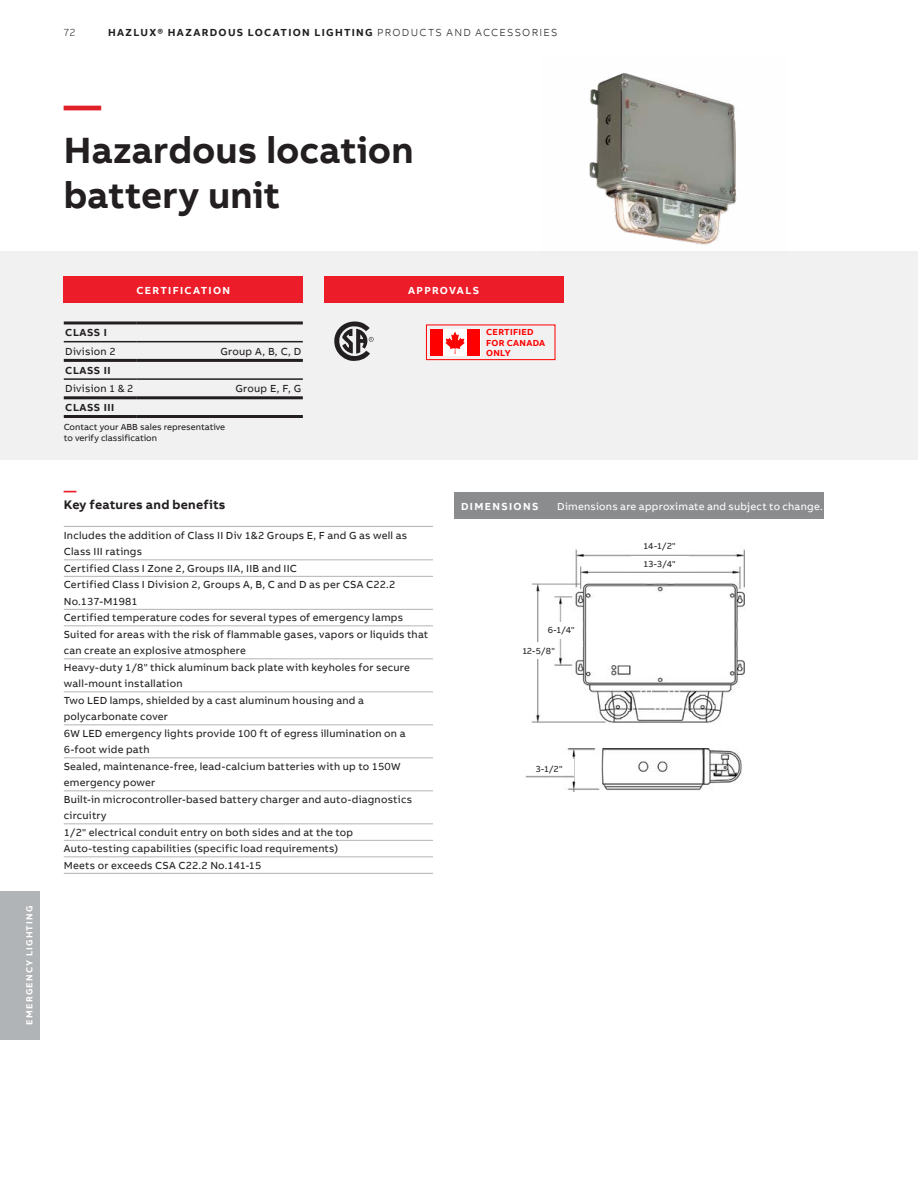
<style>
.page{position:relative;width:918px;height:1188px;background:#fff}
.page>*{position:absolute;margin:0;border:0;box-sizing:border-box;transform-origin:0 0}
.t1{font:700 37.5px/45px "AB Bvoice";color:#231f20}
.t2{font:700 37.5px "AB Bvoice";color:#e01f26}
.t3{font:700 12.75px "AB Bvoice";letter-spacing:.015em;color:#231f20}
.t4{font:700 12.75px "AB Bvoice";color:#ed1c29}
.t5{font:10.5px/16.5px "AB Bvoice";letter-spacing:.02em;color:#231f20}
.t6{font:700 10.5px "AB Bvoice";letter-spacing:.115em;color:#231f20}
.t7{font:10.5px "AB Bvoice";letter-spacing:.02em;color:#fff}
.t8{font:700 10.5px "AB Bvoice";letter-spacing:.125em;color:#fff}
.t9{font:700 10.5px "AB Bvoice";letter-spacing:.05em;color:#231f20}
.t10{font:300 10.5px "AB Bvoice";color:#231f20}
.t11{font:9px/10.8px "AB Bvoice";color:#231f20}
.t12{font:700 9px/10.5px "AB Bvoice";letter-spacing:.035em;color:#f00}
.t13{font:700 9px "AB Bvoice";letter-spacing:.135em;color:#fff}
.s1{font-weight:300}
</style>
<div class="page">
<hr style="left:64px;top:526px;width:369px;height:1px;background:#b1b4b6">
<hr style="left:64px;top:559px;width:369px;height:1px;background:#b1b4b6">
<hr style="left:64px;top:576px;width:369px;height:1px;background:#b1b4b6">
<hr style="left:64px;top:609px;width:369px;height:1px;background:#b1b4b6">
<hr style="left:64px;top:625px;width:369px;height:1px;background:#b1b4b6">
<hr style="left:64px;top:658px;width:369px;height:1px;background:#b1b4b6">
<hr style="left:64px;top:691px;width:369px;height:1px;background:#b1b4b6">
<hr style="left:64px;top:724px;width:369px;height:1px;background:#b1b4b6">
<hr style="left:64px;top:757px;width:369px;height:1px;background:#b1b4b6">
<hr style="left:64px;top:790px;width:369px;height:1px;background:#b1b4b6">
<hr style="left:64px;top:823px;width:369px;height:1px;background:#b1b4b6">
<hr style="left:64px;top:840px;width:369px;height:1px;background:#b1b4b6">
<hr style="left:64px;top:856px;width:369px;height:1px;background:#b1b4b6">
<hr style="left:64px;top:873px;width:369px;height:1px;background:#b1b4b6">
<div style="left:0;top:891px;width:40px;height:149px;background:#b1b4b6"></div>
<div style="left:454px;top:492px;width:370px;height:27px;background:#8a8c8e"></div>
<div style="left:0;top:251px;width:918px;height:209px;background:#f1f1f2"></div>
<div style="left:324px;top:276px;width:239px;height:27px;background:#ed1c29"></div>
<div style="left:64px;top:276px;width:239px;height:27px;background:#ed1c29"></div>
<img style="left:589px;top:73px;width:148px;height:172px">
<svg style="left:334px;top:321px;width:40px;height:40px"></svg>
<div style="left:426px;top:325px;width:129px;height:35px;border:1px solid #f00"></div>
<svg style="left:442px;top:329px;width:38px;height:27px"></svg>
<div style="left:468px;top:329px;width:12px;height:26px;background:#f00"></div>
<div style="left:430px;top:329px;width:12px;height:27px;background:#f00"></div>
<svg style="left:445px;top:332px;width:20px;height:22px"></svg>
<svg style="left:64px;top:324px;width:239px;height:76px"></svg>
<hr style="left:64px;top:321px;width:72px;height:3px;background:#231f20">
<hr style="left:136px;top:321px;width:167px;height:3px;background:#231f20">
<hr style="left:64px;top:359px;width:72px;height:3px;background:#231f20">
<hr style="left:136px;top:359px;width:167px;height:3px;background:#231f20">
<hr style="left:64px;top:396px;width:72px;height:3px;background:#231f20">
<hr style="left:136px;top:396px;width:167px;height:3px;background:#231f20">
<hr style="left:64px;top:341px;width:72px;height:1px;background:#231f20">
<hr style="left:136px;top:341px;width:167px;height:1px;background:#231f20">
<hr style="left:64px;top:378px;width:72px;height:2px;background:#231f20">
<hr style="left:136px;top:378px;width:167px;height:2px;background:#231f20">
<hr style="left:64px;top:415px;width:72px;height:3px;background:#231f20">
<hr style="left:136px;top:415px;width:167px;height:3px;background:#231f20">
<img style="left:531px;top:549px;width:214px;height:174px">
<img style="left:567px;top:749px;width:175px;height:42px">
<img style="left:525px;top:760px;width:48px;height:20px">
<div style="left:631px;top:537px;width:57px;height:17px;background:#fff"></div>
<div style="left:631px;top:556px;width:57px;height:15px;background:#fff"></div>
<div style="left:526px;top:761px;width:46px;height:14px;background:#fff"></div>
<div style="left:518px;top:622px;width:19px;height:62px;background:#fff"></div>
<div style="left:540px;top:600px;width:18px;height:62px;background:#fff"></div>
<div style="left:522px;top:642px;width:34px;height:17px;background:#fff"></div>
<div style="left:544px;top:622px;width:34px;height:17px;background:#fff"></div>
<p class="t13" style="left:24px;top:1025px;width:120px;rotate:-90deg">EMERGENCY LIGHTING</p>
<p class="t10" style="left:64px;top:26px;width:13px">72</p>
<p class="t6" style="left:108px;top:25px;width:451px">HAZLUX® HAZARDOUS LOCATION LIGHTING <span class="s1">PRODUCTS AND ACCESSORIES</span></p>
<h1 class="t2" style="left:64px;top:81px;width:39px">—</h1>
<h1 class="t1" style="left:64px;top:128px;width:351px">Hazardous location battery unit</h1>
<p class="t8" style="left:136px;top:284px;width:95px">CERTIFICATION</p>
<p class="t8" style="left:408px;top:284px;width:72px">APPROVALS</p>
<p class="t6" style="left:65px;top:326px;width:43px">CLASS I</p>
<p class="t5" style="left:65px;top:343px;width:52px">Division 2</p>
<p class="t5" style="left:221px;top:343px;width:82px">Group A, B, C, D</p>
<p class="t6" style="left:65px;top:363px;width:47px">CLASS II</p>
<p class="t5" style="left:65px;top:380px;width:69px">Division 1 &amp; 2</p>
<p class="t5" style="left:235px;top:380px;width:67px">Group E, F, G</p>
<p class="t9" style="left:65px;top:401px;width:50px">CLASS III</p>
<p class="t11" style="left:64px;top:422px;width:163px">Contact your ABB sales representative to verify classification</p>
<p class="t12" style="left:486px;top:327px;width:61px">CERTIFIED<br>FOR CANADA<br>ONLY</p>
<p class="t4" style="left:64px;top:483px;width:14px">—</p>
<p class="t3" style="left:64px;top:496px;width:163px">Key features and benefits</p>
<p class="t5" style="left:64px;top:527px;width:366px">Includes the addition of Class II Div 1&amp;2 Groups E, F and G as well as Class III ratings<br>Certified Class I Zone 2, Groups IIA, IIB and IIC<br>Certified Class I Division 2, Groups A, B, C and D as per CSA C22.2<br>No.137-M1981<br>Certified temperature codes for several types of emergency lamps Suited for areas with the risk of flammable gases, vapors or liquids that can create an explosive atmosphere<br>Heavy-duty 1/8" thick aluminum back plate with keyholes for secure wall-mount installation<br>Two LED lamps, shielded by a cast aluminum housing and a polycarbonate cover<br>6W LED emergency lights provide 100 ft of egress illumination on a 6-foot wide path<br>Sealed, maintenance-free, lead-calcium batteries with up to 150W emergency power<br>Built-in microcontroller-based battery charger and auto-diagnostics circuitry<br>1/2" electrical conduit entry on both sides and at the top<br>Auto-testing capabilities (specific load requirements)<br>Meets or exceeds CSA C22.2 No.141-15</p>
<p class="t8" style="left:461px;top:500px;width:79px">DIMENSIONS</p>
<p class="t7" style="left:557px;top:500px;width:267px">Dimensions are approximate and subject to change.</p>
<p class="t11" style="left:548px;top:625px;width:29px">6-1/4"</p>
<p class="t11" style="left:523px;top:646px;width:34px">12-5/8"</p>
<p class="t11" style="left:536px;top:763px;width:28px">3-1/2"</p>
<p class="t11" style="left:644px;top:537px;width:33px;line-height:17.7px">14-1/2"<br>13-3/4"</p>
</div>
